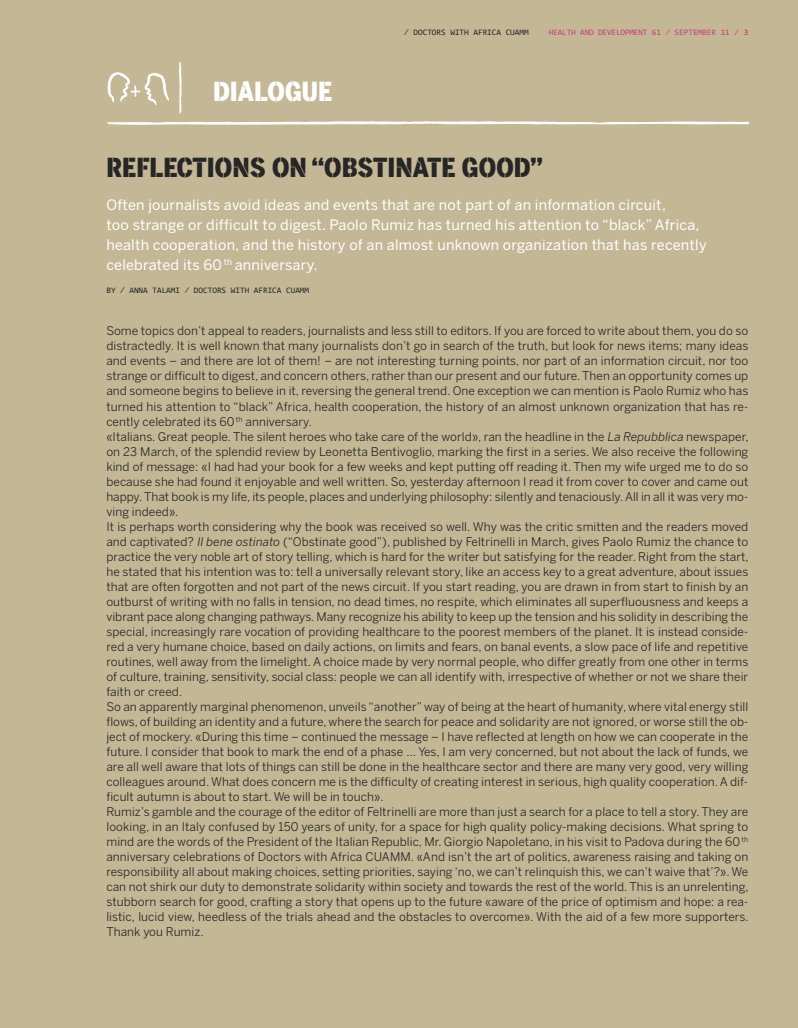
<style>
.page{position:relative;width:798px;height:1028px;background:#fff}
.page>*{position:absolute;margin:0;border:0;box-sizing:border-box;transform-origin:0 0}
.t1{font:26.25px "cuammstencil stencil";color:#272627}
.t2{font:26.25px "cuammstencil stencil";color:#fff}
.t3{font:14.38px/20px "Benton Sans";letter-spacing:.015em;color:#fff}
.t4{font:11.88px/15px "Benton Sans";letter-spacing:.005em;color:#272627}
.t5{font:8.38px "Consolas";color:#272627}
.t6{font:8.38px "Consolas";letter-spacing:-.015em;color:#c93e7a}
.s1{font-weight:700}
.s2{font-style:italic}
</style>
<div class="page">
<div style="left:0;top:0;width:797px;height:1028px;background:#c4b795"></div>
<svg style="left:107px;top:61px;width:641px;height:64px"></svg>
<hr style="left:107px;top:122px;width:45px;height:2px;background:#fff">
<h1 class="t2" style="left:213px;top:80px;width:120px">DIALOGUE</h1>
<p class="t5" style="left:404px;top:29px;width:126px">⁄ DOCTORS WITH AFRICA CUAMM</p>
<p class="t6" style="left:548px;top:29px;width:201px">HEALTH AND DEVELOPMENT 61 ⁄ SEPTEMBER 11 ⁄ <span class="s1">3</span></p>
<h1 class="t1" style="left:106px;top:156px;width:438px">REFLECTIONS ON “OBSTINATE GOOD”</h1>
<p class="t3" style="left:106px;top:195px;width:601px">Often journalists avoid ideas and events that are not part of an information circuit,<br>too strange or difficult to digest. Paolo Rumiz has turned his attention to “black” Africa, health cooperation, and the history of an almost unknown organization that has recently celebrated its 60 <sup>th</sup> anniversary.</p>
<p class="t5" style="left:106px;top:287px;width:204px">BY ⁄ ANNA TALAMI ⁄ DOCTORS WITH AFRICA CUAMM</p>
<p class="t4" style="left:106px;top:324px;width:643px">Some topics don’t appeal to readers, journalists and less still to editors. If you are forced to write about them, you do so distractedly. It is well known that many journalists don’t go in search of the truth, but look for news items; many ideas and events – and there are lot of them! – are not interesting turning points, nor part of an information circuit, nor too strange or difficult to digest, and concern others, rather than our present and our future.Then an opportunity comes up and someone begins to believe in it, reversing the general trend. One exception we can mention is Paolo Rumiz who has turned his attention to “black” Africa, health cooperation, the history of an almost unknown organization that has re&shy;cently celebrated its 60 <sup>th</sup> anniversary.<br>«Italians. Great people. The silent heroes who take care of the world», ran the headline in the <span class="s2">La Repubblica</span> newspaper, on 23 March, of the splendid review by Leonetta Bentivoglio, marking the first in a series. We also receive the following kind of message: «I had had your book for a few weeks and kept putting off reading it. Then my wife urged me to do so because she had found it enjoyable and well written. So, yesterday afternoon I read it from cover to cover and came out happy.That book is my life, its people, places and underlying philosophy: silently and tenaciously.All in all it was very mo&shy;ving indeed».<br>It is perhaps worth considering why the book was received so well. Why was the critic smitten and the readers moved and captivated? <span class="s2">Il bene ostinato</span> (“Obstinate good”), published by Feltrinelli in March, gives Paolo Rumiz the chance to practice the very noble art of story telling, which is hard for the writer but satisfying for the reader. Right from the start, he stated that his intention was to: tell a universally relevant story, like an access key to a great adventure, about issues that are often forgotten and not part of the news circuit. If you start reading, you are drawn in from start to finish by an outburst of writing with no falls in tension, no dead times, no respite, which eliminates all superfluousness and keeps a vibrant pace along changing pathways. Many recognize his ability to keep up the tension and his solidity in describing the special, increasingly rare vocation of providing healthcare to the poorest members of the planet. It is instead conside&shy;red a very humane choice, based on daily actions, on limits and fears, on banal events, a slow pace of life and repetitive routines, well away from the limelight. A choice made by very normal people, who differ greatly from one other in terms of culture, training, sensitivity, social class: people we can all identify with, irrespective of whether or not we share their faith or creed.<br>So an apparently marginal phenomenon, unveils “another”way of being at the heart of humanity, where vital energy still flows, of building an identity and a future, where the search for peace and solidarity are not ignored, or worse still the ob&shy;ject of mockery. «During this time – continued the message – I have reflected at length on how we can cooperate in the future. I consider that book to mark the end of a phase … Yes, I am very concerned, but not about the lack of funds, we are all well aware that lots of things can still be done in the healthcare sector and there are many very good, very willing colleagues around. What does concern me is the difficulty of creating interest in serious, high quality cooperation.A dif&shy;ficult autumn is about to start. We will be in touch».<br>Rumiz’s gamble and the courage of the editor of Feltrinelli are more than just a search for a place to tell a story.They are looking, in an Italy confused by 150 years of unity, for a space for high quality policy-making decisions. What spring to mind are the words of the President of the Italian Republic, Mr. Giorgio Napoletano, in his visit to Padova during the 60 <sup>th </sup>anniversary celebrations of Doctors with Africa CUAMM. «And isn’t the art of politics, awareness raising and taking on responsibility all about making choices, setting priorities, saying ‘no, we can’t relinquish this, we can’t waive that’?». We can not shirk our duty to demonstrate solidarity within society and towards the rest of the world. This is an unrelenting, stubborn search for good, crafting a story that opens up to the future «aware of the price of optimism and hope: a rea&shy;listic, lucid view, heedless of the trials ahead and the obstacles to overcome». With the aid of a few more supporters.<br>Thank you Rumiz.</p>
</div>
